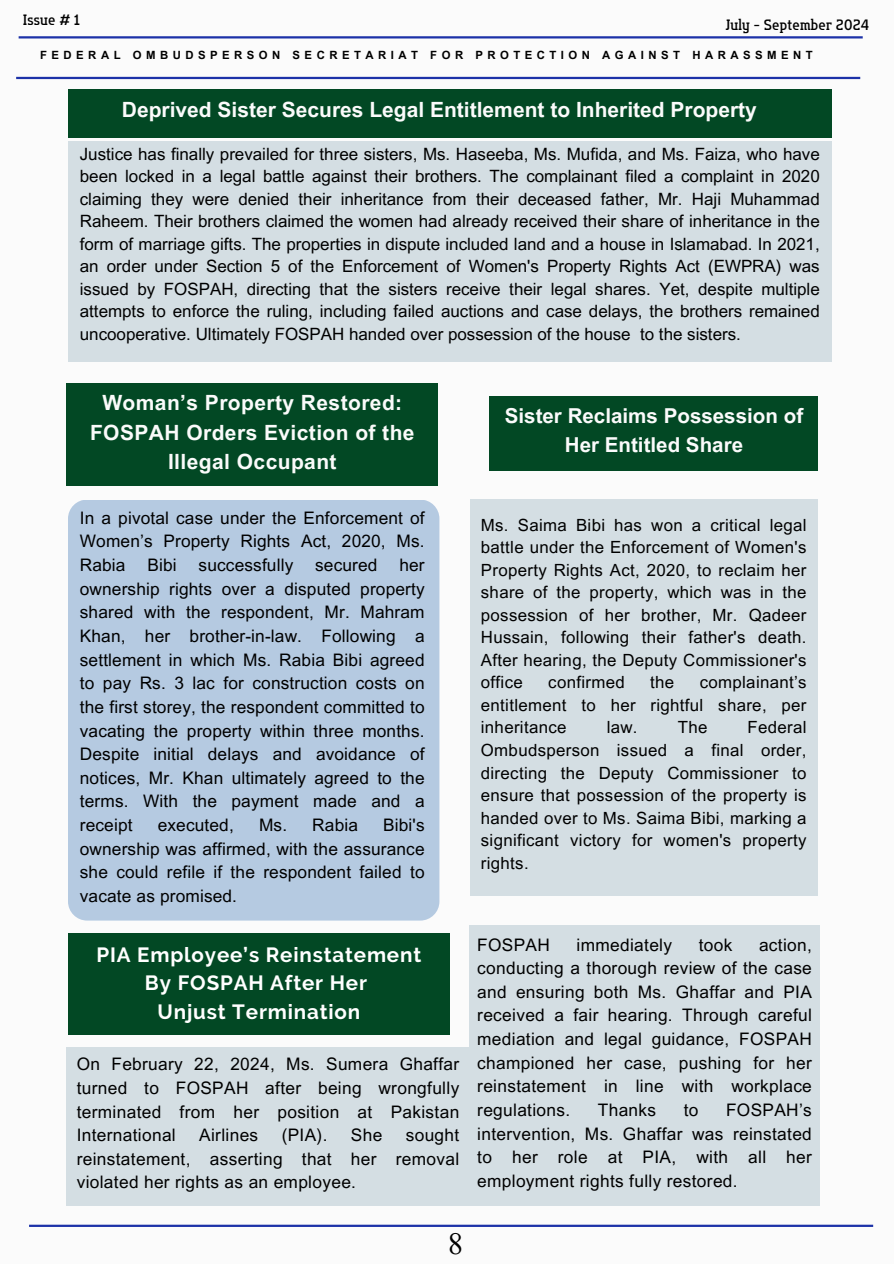
<style>
.page{position:relative;width:894px;height:1264px;background:#fff}
.page>*{position:absolute;margin:0;border:0;box-sizing:border-box;transform-origin:0 0}
.t1{font:30px "Times NRMT Pro";color:#000}
.t2{font:700 21px/29.2px "Arial MT Pro";letter-spacing:.02em;color:#fafbfa;text-align:center}
.t3{font:700 21px "Arial MT Pro";color:#fbfbfb}
.t4{font:700 20.55px/28.2px "Raleway";letter-spacing:.04em;color:#fff;text-align:center}
.t5{font:700 20.55px/28.7px "Arial MT Pro";color:#fbfbfb;text-align:center}
.t6{font:17.25px/23.7px "Arial MT Pro";letter-spacing:.02em;color:#000;text-align:justify}
.t7{font:16.95px/22.5px "Arial MT Pro";color:#000;text-align:justify}
.t8{font:16.8px/22.5px "Arial MT Pro";letter-spacing:.02em;color:#000;text-align:justify}
.t9{font:15px "Flatory Slab 500 Semi Cond";letter-spacing:.015em;color:#000}
.t10{font:700 11.4px "Arial MT Pro";letter-spacing:.395em;color:#000}
</style>
<div class="page">
<div style="left:0;top:0;width:893px;height:1263px;background:#fbfbfb"></div>
<hr style="left:29px;top:1224px;width:843px;height:2px;background:#1c32a8">
<hr style="left:19px;top:36px;width:843px;height:2px;background:#1c32a8">
<hr style="left:16px;top:77px;width:844px;height:2px;background:#1c32a8">
<div style="left:67px;top:383px;width:371px;height:102px;background:#024824"></div>
<div style="left:68px;top:499px;width:371px;height:421px;background:#b5cae1;border-radius:19px"></div>
<div style="left:68px;top:89px;width:763px;height:49px;background:#024824"></div>
<div style="left:68px;top:141px;width:763px;height:220px;background:#d4dee3"></div>
<div style="left:469px;top:499px;width:348px;height:396px;background:#d4dee3"></div>
<div style="left:490px;top:396px;width:327px;height:75px;background:#024824"></div>
<div style="left:68px;top:933px;width:381px;height:101px;background:#024824"></div>
<div style="left:67px;top:1047px;width:402px;height:158px;background:#d4dee3"></div>
<div style="left:469px;top:925px;width:350px;height:280px;background:#d4dee3"></div>
<h3 class="t9" style="left:23px;top:11px;width:58px">Issue # 1</h3>
<p class="t10" style="left:40px;top:51px;width:774px">FEDERAL OMBUDSPERSON SECRETARIAT FOR PROTECTION AGAINST HARASSMENT</p>
<h1 class="t9" style="left:725px;top:16px;width:145px">July - September 2024</h1>
<h1 class="t3" style="left:122px;top:102px;width:636px">Deprived Sister Secures Legal Entitlement to Inherited Property</h1>
<h2 class="t7" style="left:80px;top:145px;width:741px">Justice has finally prevailed for three sisters, Ms. Haseeba, Ms. Mufida, and Ms. Faiza, who have been locked in a legal battle against their brothers. The complainant filed a complaint in 2020 claiming they were denied their inheritance from their deceased father, Mr. Haji Muhammad Raheem. Their brothers claimed the women had already received their share of inheritance in the form of marriage gifts. The properties in dispute included land and a house in Islamabad. In 2021, an order under Section 5 of the Enforcement of Women's Property Rights Act (EWPRA) was issued by FOSPAH, directing that the sisters receive their legal shares. Yet, despite multiple attempts to enforce the ruling, including failed auctions and case delays, the brothers remained uncooperative. Ultimately FOSPAH handed over possession of the house to the sisters.</h2>
<h2 class="t2" style="left:90px;top:391px;width:326px">Woman’s Property Restored:<br>FOSPAH Orders Eviction of the<br>Illegal Occupant</h2>
<h1 class="t6" style="left:80px;top:508px;width:346px">In a pivotal case under the Enforcement of Women’s Property Rights Act, 2020, Ms.<br>Rabia</h1>
<h1 class="t6" style="left:147px;top:555px;width:31px">Bibi</h1>
<h1 class="t6" style="left:198px;top:555px;width:96px">successfully</h1>
<h1 class="t6" style="left:315px;top:555px;width:64px">secured</h1>
<h1 class="t6" style="left:80px;top:555px;width:346px;text-indent:319px">her ownership rights over a disputed property shared with the respondent, Mr. Mahram Khan, her brother-in-law. Following a settlement in which Ms. Rabia Bibi agreed to pay Rs. 3 lac for construction costs on the first storey, the respondent committed to vacating the property within three months.<br>Despite initial delays and avoidance of notices, Mr. Khan ultimately agreed to the terms. With the payment made and a receipt</h1>
<h1 class="t6" style="left:80px;top:815px;width:346px;text-indent:303px">Bibi's ownership was affirmed, with the assurance she could refile if the respondent failed to vacate as promised.</h1>
<h1 class="t6" style="left:158px;top:815px;width:78px">executed,</h1>
<h1 class="t6" style="left:259px;top:815px;width:100px">Ms. Rabia</h1>
<h2 class="t4" style="left:96px;top:940px;width:326px">PIA Employee’s Reinstatement<br>By FOSPAH After Her<br>Unjust Termination</h2>
<h2 class="t6" style="left:77px;top:1054px;width:384px">On February 22, 2024, Ms. Sumera Ghaffar turned to FOSPAH after being wrongfully terminated from her position at Pakistan International</h2>
<h2 class="t6" style="left:199px;top:1125px;width:60px">Airlines</h2>
<h2 class="t6" style="left:281px;top:1125px;width:47px">(PIA).</h2>
<h2 class="t6" style="left:351px;top:1125px;width:33px">She</h2>
<h2 class="t6" style="left:77px;top:1125px;width:384px;text-indent:329px">sought reinstatement, asserting that her removal violated her rights as an employee.</h2>
<h3 class="t1" style="left:448px;top:1232px;width:16px">8</h3>
<h2 class="t5" style="left:504px;top:404px;width:300px">Sister Reclaims Possession of<br>Her Entitled Share</h2>
<h1 class="t8" style="left:481px;top:516px;width:327px">Ms. Saima Bibi has won a critical legal battle under the Enforcement of Women's Property Rights Act, 2020, to reclaim her share of the property, which was in the possession of her brother, Mr. Qadeer Hussain, following their father's death.<br>After hearing, the Deputy Commissioner's office</h1>
<h1 class="t8" style="left:548px;top:673px;width:78px">confirmed</h1>
<h1 class="t8" style="left:650px;top:673px;width:26px">the</h1>
<h1 class="t8" style="left:481px;top:673px;width:327px;text-indent:219px">complainant’s entitlement to her rightful share, per inheritance</h1>
<h1 class="t8" style="left:481px;top:718px;width:327px;text-indent:266px">Federal Ombudsperson issued a final order, directing the Deputy Commissioner to ensure that possession of the property is handed over to Ms. Saima Bibi, marking a significant victory for women's property rights.</h1>
<h1 class="t8" style="left:606px;top:718px;width:32px">law.</h1>
<h1 class="t8" style="left:677px;top:718px;width:31px">The</h1>
<p class="t6" style="left:477px;top:934px;width:74px">FOSPAH</p>
<p class="t6" style="left:576px;top:934px;width:97px">immediately</p>
<p class="t6" style="left:698px;top:934px;width:35px">took</p>
<p class="t6" style="left:477px;top:934px;width:336px;text-indent:281px">action, conducting a thorough review of the case and ensuring both Ms. Ghaffar and PIA received a fair hearing. Through careful mediation and legal guidance, FOSPAH championed her case, pushing for her reinstatement in line with workplace regulations.</p>
<p class="t6" style="left:477px;top:1100px;width:336px;text-indent:249px">FOSPAH’s intervention, Ms. Ghaffar was reinstated to her role at PIA, with all her employment rights fully restored.</p>
<p class="t6" style="left:597px;top:1100px;width:60px">Thanks</p>
<p class="t6" style="left:683px;top:1100px;width:16px">to</p>
</div>
